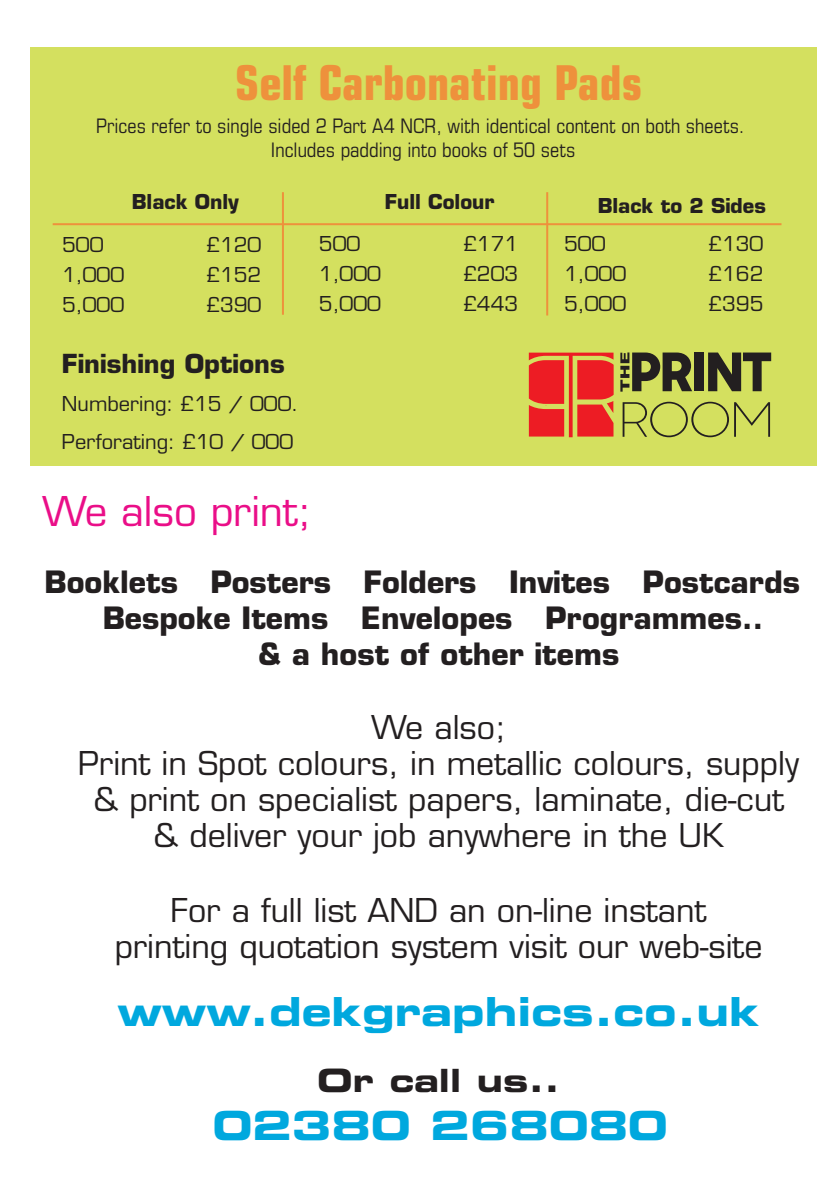
<style>
.page{position:relative;width:840px;height:1191px;background:#fff}
.page>*{position:absolute;margin:0;border:0;box-sizing:border-box;transform-origin:0 0}
.t1{font:700 condensed 48px "Eurostile";color:#ee913c}
.t2{font:40px "Eurostile Bold Extended Two";color:#00a8de}
.t3{font:40px "Eurostile";color:#ea0e88}
.t4{font:32px/36px "Eurostile";color:#231f20;text-align:center}
.t5{font:32px "Eurostile Bold Extended Two";color:#231f20}
.t6{font:700 30px "Eurostile";color:#231f20}
.t7{font:700 25.6px "Eurostile";color:#231f20}
.t8{font:20px/38.4px "Eurostile";color:#231f20}
.t9{font:condensed 20px/24px "Eurostile";color:#231f20;text-align:center}
.t10{font:700 20px "Eurostile";color:#231f20}
</style>
<div class="page">
<div style="left:30px;top:47px;width:786px;height:418px;background:#d4e05f"></div>
<hr style="left:282px;top:192px;width:2px;height:123px;background:#ee913c">
<hr style="left:546px;top:192px;width:2px;height:123px;background:#ee913c">
<hr style="left:53px;top:223px;width:728px;height:2px;background:#ee913c">
<svg style="left:528px;top:352px;width:85px;height:85px"></svg>
<div style="left:694px;top:352px;width:9px;height:39px;background:#231f20"></div>
<svg style="left:708px;top:352px;width:62px;height:39px"></svg>
<svg style="left:622px;top:402px;width:147px;height:35px"></svg>
<svg style="left:620px;top:352px;width:71px;height:40px"></svg>
<h1 class="t1" style="left:235px;top:66px;width:408px">Self Carbonating Pads</h1>
<p class="t9" style="left:96px;top:116px;width:649px">Prices refer to single sided 2 Part A4 NCR, with identical content on both sheets.<br>Includes padding into books of 50 sets</p>
<p class="t10" style="left:132px;top:194px;width:108px">Black Only</p>
<p class="t10" style="left:384px;top:194px;width:111px">Full Colour</p>
<p class="t10" style="left:597px;top:198px;width:169px">Black to 2 Sides</p>
<p class="t8" style="left:62px;top:227px;width:43px">500</p>
<p class="t8" style="left:206px;top:227px;width:57px">£120</p>
<p class="t8" style="left:62px;top:257px;width:64px">1,000</p>
<p class="t8" style="left:206px;top:257px;width:57px">£152</p>
<p class="t8" style="left:62px;top:287px;width:64px">5,000</p>
<p class="t8" style="left:206px;top:287px;width:57px">£390</p>
<p class="t7" style="left:62px;top:353px;width:224px">Finishing Options</p>
<p class="t8" style="left:62px;top:386px;width:238px">Numbering: £15 / 000.<br>Perforating: £10 / 000</p>
<p class="t8" style="left:319px;top:226px;width:43px">500</p>
<p class="t8" style="left:463px;top:226px;width:57px">£171</p>
<p class="t8" style="left:319px;top:256px;width:64px">1,000</p>
<p class="t8" style="left:463px;top:256px;width:57px">£203</p>
<p class="t8" style="left:319px;top:286px;width:64px">5,000</p>
<p class="t8" style="left:463px;top:286px;width:57px">£443</p>
<p class="t3" style="left:42px;top:495px;width:271px">We also print;</p>
<p class="t8" style="left:563px;top:226px;width:43px">500</p>
<p class="t8" style="left:707px;top:226px;width:57px">£130</p>
<p class="t8" style="left:563px;top:256px;width:64px">1,000</p>
<p class="t8" style="left:707px;top:256px;width:57px">£162</p>
<p class="t8" style="left:563px;top:286px;width:64px">5,000</p>
<p class="t8" style="left:707px;top:286px;width:57px">£395</p>
<p class="t6" style="left:45px;top:570px;width:756px">Booklets Posters Folders Invites Postcards</p>
<p class="t6" style="left:103px;top:606px;width:662px">Bespoke Items Envelopes Programmes..</p>
<p class="t6" style="left:258px;top:642px;width:363px">&amp; a host of other items</p>
<p class="t4" style="left:78px;top:712px;width:722px">We also;<br>Print in Spot colours, in metallic colours, supply &amp; print on specialist papers, laminate, die-cut &amp; deliver your job anywhere in the UK</p>
<p class="t4" style="left:115px;top:895px;width:648px">For a full list AND an on-line instant printing quotation system visit our web-site</p>
<p class="t2" style="left:117px;top:997px;width:643px">www.dekgraphics.co.uk</p>
<p class="t5" style="left:317px;top:1068px;width:244px">Or call us..</p>
<p class="t2" style="left:213px;top:1110px;width:456px">02380 268080</p>
</div>
